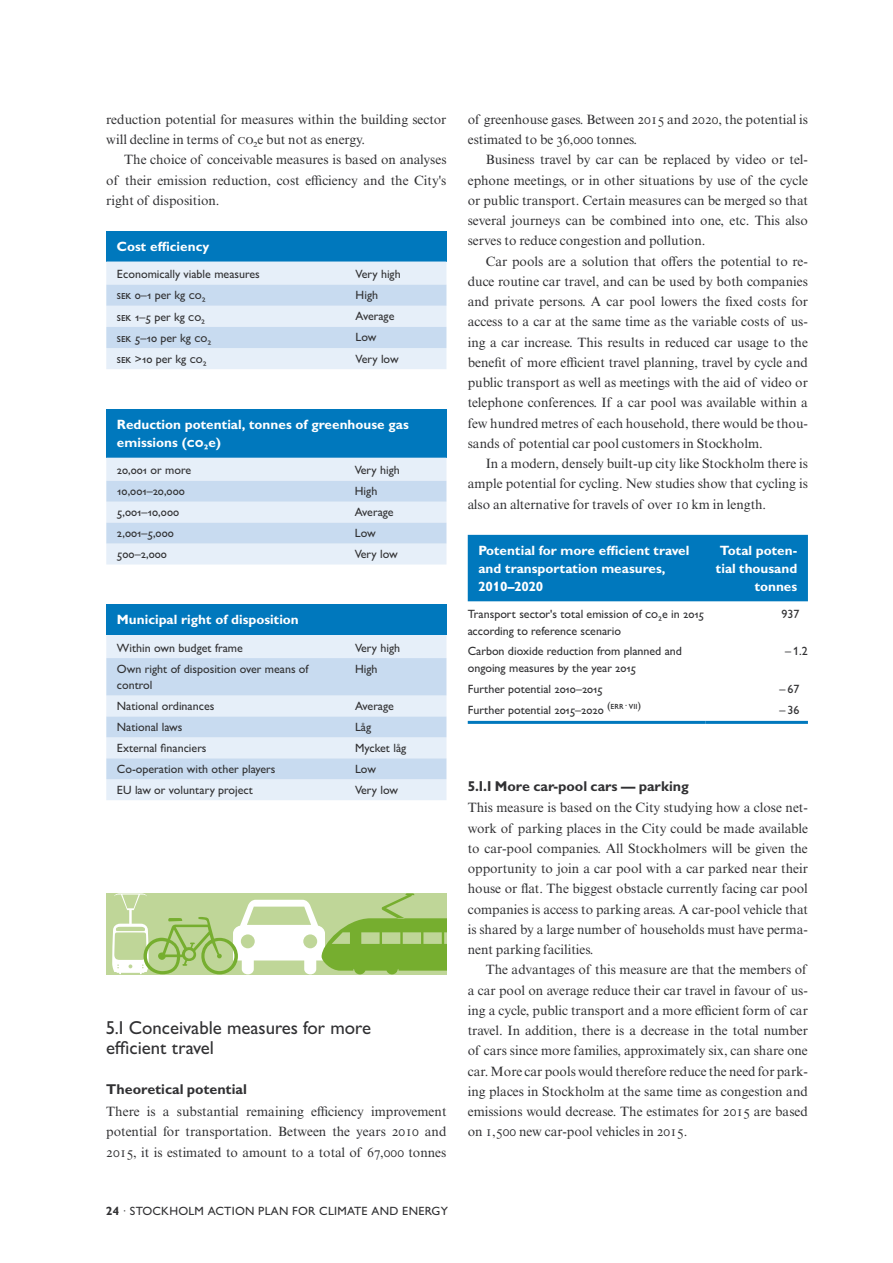
<style>
.page{position:relative;width:893px;height:1263px;background:#fff}
.page>*{position:absolute;margin:0;border:0;box-sizing:border-box;transform-origin:0 0}
.Underrubrik__nivå_2{font:500 18.75px/20.2px "Gill Sans MT Pro";color:#313133}
.Mellis__nivå_3__räkn{font:700 14.25px "Gill Sans MT Pro";color:#313133}
.Mellis__nivå_3{font:700 14.25px "Gill Sans MT Pro";color:#313133}
.Bröd_in{font:13.5px/20.2px "Times NRMT Pro";color:#313133;text-align:justify}
.Bröd_ut{font:13.5px/20.2px "Times NRMT Pro";color:#313133;text-align:justify}
.Tabellhuvud{font:700 13.5px/18px "Gill Sans MT Pro";color:#fff}
.Tabellkropp{font:500 12px/16.5px "Gill Sans MT Pro";color:#313133}
.Tabellkropp-2{font:500 12px "Gill Sans MT Pro";letter-spacing:.02em;color:#313133}
.s1{font-size:13.8px}
.s2{font-size:12.3px}
.s3{font-size:14.25px}
.s4{font-weight:700}
</style>
<div class="page">
<div style="left:106px;top:231px;width:340px;height:30px;background:#0078bd"></div>
<svg style="left:106px;top:261px;width:340px;height:108px"></svg>
<div style="left:106px;top:409px;width:340px;height:49px;background:#0078bd"></div>
<svg style="left:106px;top:458px;width:340px;height:106px"></svg>
<div style="left:106px;top:604px;width:340px;height:31px;background:#0078bd"></div>
<div style="left:106px;top:635px;width:340px;height:165px;background:#e6eff9"></div>
<svg style="left:106px;top:658px;width:340px;height:121px"></svg>
<svg style="left:112px;top:893px;width:334px;height:81px"></svg>
<div style="left:468px;top:535px;width:340px;height:66px;background:#0078bd"></div>
<hr style="left:468px;top:721px;width:237px;height:3px;background:#0078bd">
<hr style="left:705px;top:721px;width:103px;height:3px;background:#0078bd">
<p class="Bröd_in" style="left:106px;top:110px;width:342px">reduction potential for measures within the building sector will decline in terms of <span class="s1">CO</span>2e but not as energy.</p>
<p class="Bröd_in" style="left:106px;top:150px;width:342px;text-indent:18px">The choice of conceivable measures is based on analyses of their emission reduction, cost efficiency and the City's right of disposition.</p>
<p class="Tabellhuvud" style="left:117px;top:237px;width:94px">Cost efficiency</p>
<p class="Tabellkropp" style="left:117px;top:266px;width:144px">Economically viable measures</p>
<p class="Tabellkropp" style="left:356px;top:266px;width:47px">Very high</p>
<p class="Tabellkropp" style="left:117px;top:287px;width:86px"><span class="s2">SEK</span> 0–1 per kg CO</p>
<p class="Tabellkropp" style="left:202px;top:293px;width:5px">2</p>
<p class="Tabellkropp" style="left:356px;top:287px;width:24px">H igh</p>
<p class="Tabellkropp" style="left:117px;top:308px;width:86px"><span class="s2">SEK</span> 1–5 per kg CO</p>
<p class="Tabellkropp" style="left:201px;top:314px;width:5px">2</p>
<p class="Tabellkropp" style="left:356px;top:308px;width:40px">Average</p>
<p class="Tabellkropp" style="left:117px;top:329px;width:92px"><span class="s2">SEK</span> 5–10 per kg CO</p>
<p class="Tabellkropp" style="left:207px;top:335px;width:5px">2</p>
<p class="Tabellkropp" style="left:356px;top:329px;width:22px">Low</p>
<p class="Tabellkropp" style="left:117px;top:350px;width:87px"><span class="s2">SEK</span> &gt;10 per kg CO</p>
<p class="Tabellkropp" style="left:203px;top:356px;width:5px">2</p>
<p class="Tabellkropp" style="left:356px;top:350px;width:45px">Very low</p>
<p class="Tabellhuvud" style="left:117px;top:415px;width:293px">Reduction potential, tonnes of greenhouse gas emissions (<span class="s3">CO</span>2e)</p>
<p class="Tabellkropp" style="left:117px;top:462px;width:76px">20,001 or more</p>
<p class="Tabellkropp" style="left:355px;top:462px;width:47px">Very high</p>
<p class="Tabellkropp" style="left:117px;top:483px;width:69px">10,001–20,000</p>
<p class="Tabellkropp" style="left:355px;top:483px;width:24px">H igh</p>
<p class="Tabellkropp" style="left:117px;top:504px;width:64px">5,001–10,000</p>
<p class="Tabellkropp" style="left:355px;top:504px;width:40px">Average</p>
<p class="Tabellkropp" style="left:117px;top:525px;width:58px">2,001–5,000</p>
<p class="Tabellkropp" style="left:355px;top:525px;width:22px">Low</p>
<p class="Tabellkropp" style="left:117px;top:546px;width:52px">500–2,000</p>
<p class="Tabellkropp" style="left:355px;top:546px;width:45px">Very low</p>
<p class="Tabellhuvud" style="left:117px;top:610px;width:183px">Municipal right of disposition</p>
<p class="Tabellkropp" style="left:117px;top:639px;width:127px">Within own budget frame</p>
<p class="Tabellkropp" style="left:355px;top:639px;width:47px">Very high</p>
<p class="Tabellkropp" style="left:117px;top:660px;width:194px">Own right of disposition over means of control</p>
<p class="Tabellkropp" style="left:355px;top:660px;width:24px">H igh</p>
<p class="Tabellkropp" style="left:117px;top:698px;width:99px">National ordinances</p>
<p class="Tabellkropp" style="left:355px;top:698px;width:40px">Average</p>
<p class="Tabellkropp" style="left:117px;top:719px;width:67px">National laws</p>
<p class="Tabellkropp" style="left:355px;top:719px;width:18px">Låg</p>
<p class="Tabellkropp" style="left:117px;top:739px;width:91px">External financiers</p>
<p class="Tabellkropp" style="left:355px;top:739px;width:53px">Mycket låg</p>
<p class="Tabellkropp" style="left:117px;top:760px;width:160px">Co-operation with other players</p>
<p class="Tabellkropp" style="left:355px;top:760px;width:22px">Low</p>
<p class="Tabellkropp" style="left:117px;top:781px;width:138px">EU law or voluntary project</p>
<p class="Tabellkropp" style="left:355px;top:781px;width:45px">Very low</p>
<p class="Underrubrik__nivå_2" style="left:106px;top:1017px;width:266px">5.1 Conceivable measures for more efficient travel</p>
<p class="Mellis__nivå_3" style="left:106px;top:1081px;width:142px">Theoretical potential</p>
<p class="Bröd_ut" style="left:106px;top:1102px;width:342px">There is a substantial remaining efficiency improvement potential for transportation. Between the years 2010 and 2015, it is estimated to amount to a total of 67,000 tonnes</p>
<p class="Tabellkropp-2" style="left:106px;top:1203px;width:343px"><span class="s4">24</span> · Stockholm action plan for climate and energy</p>
<p class="Bröd_ut" style="left:468px;top:110px;width:342px">of greenhouse gases. Between 2015 and 2020, the potential is estimated to be 36,000 tonnes.</p>
<p class="Bröd_in" style="left:468px;top:150px;width:342px;text-indent:18px">Business travel by car can be replaced by video or tel&shy;ephone meetings, or in other situations by use of the cycle or public transport. Certain measures can be merged so that several journeys can be combined into one, etc. This also serves to reduce congestion and pollution.</p>
<p class="Bröd_in" style="left:468px;top:252px;width:342px;text-indent:18px">Car pools are a solution that offers the potential to re&shy;duce routine car travel, and can be used by both companies and private persons. A car pool lowers the fixed costs for access to a car at the same time as the variable costs of us&shy;ing a car increase. This results in reduced car usage to the benefit of more efficient travel planning, travel by cycle and public transport as well as meetings with the aid of video or telephone conferences. If a car pool was available within a few hundred metres of each household, there would be thou&shy;sands of potential car pool customers in Stockholm.</p>
<p class="Bröd_in" style="left:468px;top:454px;width:342px;text-indent:18px">In a modern, densely built-up city like Stockholm there is ample potential for cycling. New studies show that cycling is also an alternative for travels of over 10 km in length.</p>
<p class="Tabellhuvud" style="left:478px;top:541px;width:213px">Potential for more efficient travel and transportation measures,<br>2010–2020</p>
<p class="Tabellhuvud" style="left:716px;top:541px;width:83px;text-align:right">Total poten&shy;tial thousand tonnes</p>
<p class="Tabellkropp" style="left:468px;top:606px;width:238px">Transport sector's total emission of CO e in 2015</p>
<p class="Tabellkropp" style="left:781px;top:606px;width:19px">937</p>
<p class="Tabellkropp" style="left:658px;top:612px;width:5px">2</p>
<p class="Tabellkropp" style="left:468px;top:622px;width:155px">according to reference scenario</p>
<p class="Tabellkropp" style="left:468px;top:643px;width:216px">Carbon dioxide reduction from planned and ongoing measures by the year 2015</p>
<p class="Tabellkropp" style="left:785px;top:643px;width:24px">– 1.2</p>
<p class="Tabellkropp" style="left:468px;top:680px;width:137px">Further potential 2010–2015</p>
<p class="Tabellkropp" style="left:779px;top:680px;width:22px">–67</p>
<p class="Tabellkropp" style="left:468px;top:701px;width:175px">Further potential 2015–2020 <sup>(err</sup> <sup>·</sup> <sup>VII)</sup></p>
<p class="Tabellkropp" style="left:779px;top:701px;width:22px">–36</p>
<p class="Mellis__nivå_3__räkn" style="left:468px;top:777px;width:222px">5.1.1 More car-pool cars — parking</p>
<p class="Bröd_ut" style="left:468px;top:798px;width:342px">This measure is based on the City studying how a close net&shy;work of parking places in the City could be made available to car-pool companies. All Stockholmers will be given the opportunity to join a car pool with a car parked near their house or flat. The biggest obstacle currently facing car pool companies is access to parking areas. A car-pool vehicle that is shared by a large number of households must have perma&shy;nent parking facilities.</p>
<p class="Bröd_in" style="left:468px;top:960px;width:342px;text-indent:18px">The advantages of this measure are that the members of a car pool on average reduce their car travel in favour of us&shy;ing a cycle, public transport and a more efficient form of car travel. In addition, there is a decrease in the total number of cars since more families, approximately six, can share one car. More car pools would therefore reduce the need for park&shy;ing places in Stockholm at the same time as congestion and emissions would decrease. The estimates for 2015 are based on 1,500 new car-pool vehicles in 2015.</p>
</div>
